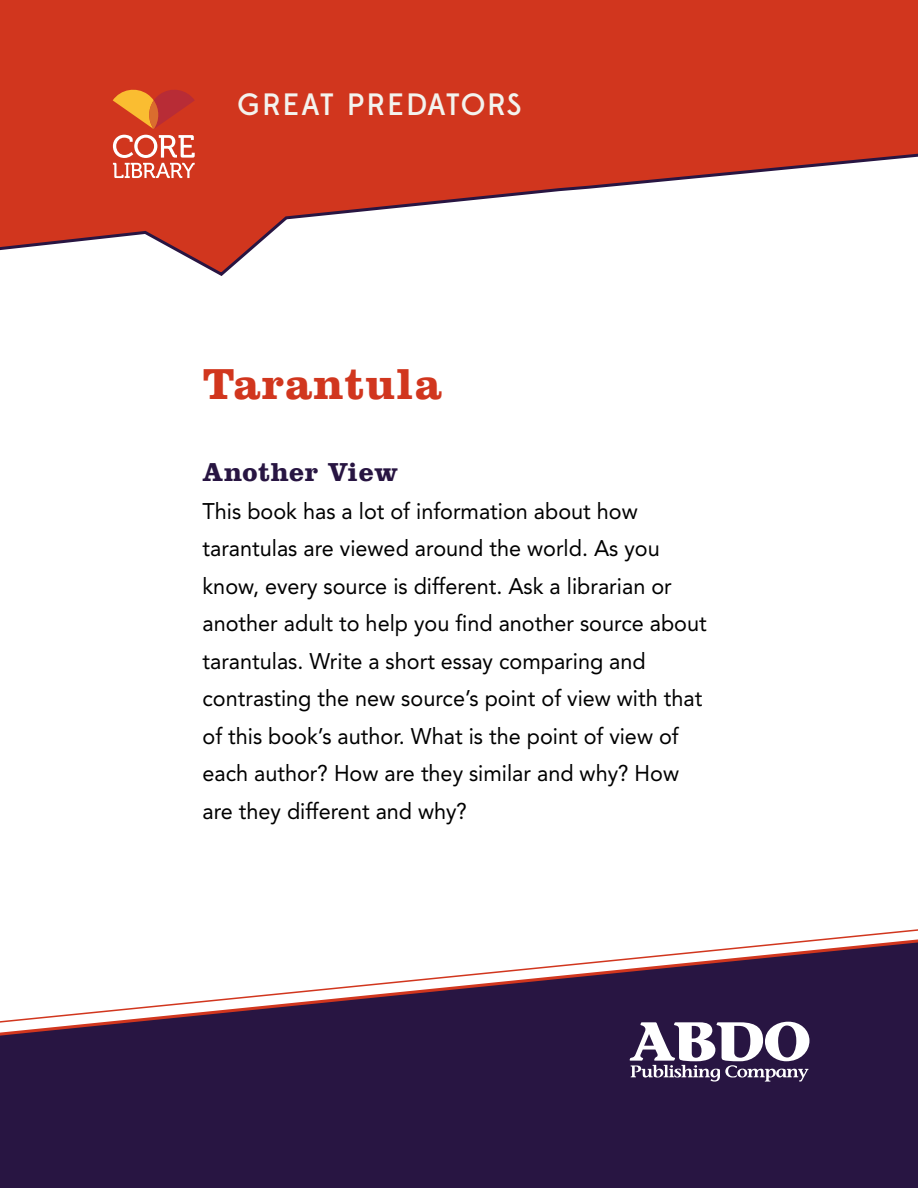
<style>
.page{position:relative;width:918px;height:1188px;background:#fff}
.page>*{position:absolute;margin:0;border:0;box-sizing:border-box;transform-origin:0 0}
.t1{font:700 45px "Clarendon";letter-spacing:.02em;color:#d1361e}
.t2{font:500 30.9px "Edmondsans";letter-spacing:.06em;color:#f3f3ee}
.t3{font:700 27px "Clarendon";letter-spacing:.02em;color:#281542}
.t4{font:22.5px/37.5px "Avenir LT Std";color:#000;scale:.96 1}
</style>
<div class="page">
<svg style="left:0;top:0;width:918px;height:276px"></svg>
<div style="left:0;top:1033px;width:918px;height:155px;background:#281542"></div>
<svg style="left:0;top:929px;width:918px;height:104px"></svg>
<svg style="left:113px;top:135px;width:82px;height:43px"></svg>
<svg style="left:113px;top:86px;width:82px;height:43px;background:#d55528"></svg>
<svg style="left:630px;top:1022px;width:179px;height:60px"></svg>
<h2 class="t2" style="left:237px;top:86px;width:286px">GREAT PREDATORS</h2>
<h1 class="t1" style="left:202px;top:357px;width:241px">Tarantula</h1>
<p class="t3" style="left:202px;top:456px;width:197px">Another View</p>
<p class="t4" style="left:202px;top:492px;width:527px">This book has a lot of information about how tarantulas are viewed around the world. As you know, every source is different. Ask a librarian or another adult to help you find another source about tarantulas. Write a short essay comparing and contrasting the new source’s point of view with that of this book’s author. What is the point of view of each author? How are they similar and why? How are they different and why?</p>
</div>
